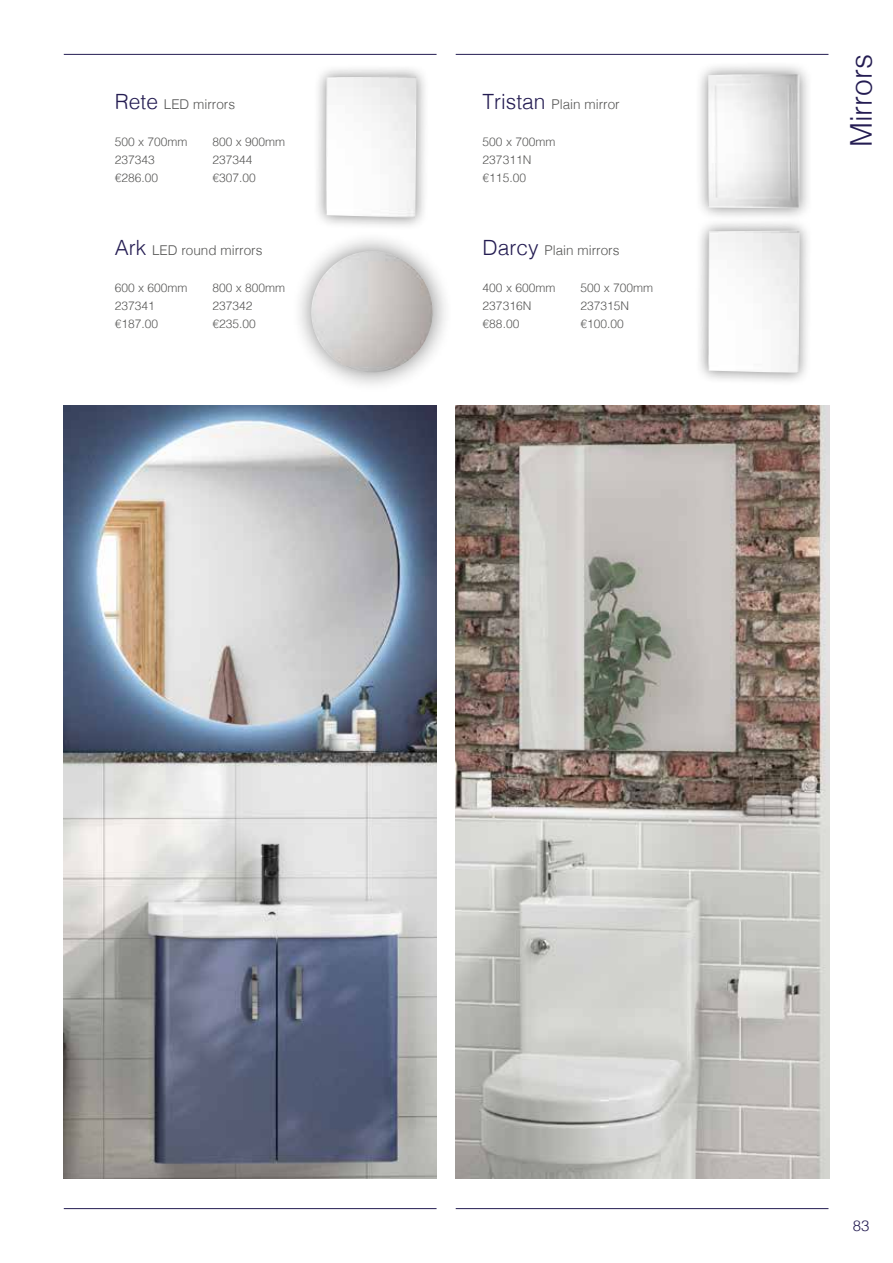
<style>
.page{position:relative;width:893px;height:1263px;background:#fff}
.page>*{position:absolute;margin:0;border:0;box-sizing:border-box;transform-origin:0 0}
.t1{font:300 30px "Helvetica";color:#241c52}
.t2{font:300 15px "Helvetica";color:#241c52}
.t3{font:300 13.5px "Helvetica";color:#575756}
.t4{font:300 12px/18px "Helvetica";color:#575756}
.s1{font-size:21px;color:#241c52}
</style>
<div class="page">
<img style="left:64px;top:405px;width:373px;height:774px">
<img style="left:455px;top:405px;width:374px;height:774px">
<hr style="left:64px;top:54px;width:373px;height:1px;background:#241c52">
<hr style="left:456px;top:54px;width:372px;height:1px;background:#241c52">
<hr style="left:64px;top:1208px;width:373px;height:1px;background:#241c52">
<hr style="left:456px;top:1208px;width:372px;height:1px;background:#241c52">
<div style="left:694px;top:60px;width:119px;height:162px;background:#000;opacity:.48"></div>
<img style="left:708px;top:74px;width:91px;height:134px">
<div style="left:695px;top:218px;width:118px;height:168px;background:#000;opacity:.48"></div>
<img style="left:708px;top:231px;width:92px;height:142px">
<div style="left:291px;top:231px;width:162px;height:162px;background:#000;opacity:.48"></div>
<img style="left:324px;top:251px;width:46px;height:24px">
<div style="left:313px;top:63px;width:117px;height:167px;background:#000;opacity:.48"></div>
<img style="left:326px;top:77px;width:91px;height:141px">
<p class="t3" style="left:115px;top:92px;width:122px"><span class="s1">Rete</span> LED mirrors</p>
<p class="t3" style="left:483px;top:92px;width:139px"><span class="s1">Tristan</span> Plain mirror</p>
<p class="t4" style="left:115px;top:131px;width:74px">500 x 700mm</p>
<p class="t4" style="left:115px;top:149px;width:45px">237343 €286.00</p>
<p class="t4" style="left:213px;top:131px;width:74px">800 x 900mm<br>237344 €307.00</p>
<p class="t4" style="left:483px;top:131px;width:74px">500 x 700mm<br>237311N €115.00</p>
<p class="t3" style="left:115px;top:239px;width:149px"><span class="s1">Ark</span> LED round mirrors</p>
<p class="t3" style="left:483px;top:239px;width:138px"><span class="s1">Darcy</span> Plain mirrors</p>
<p class="t4" style="left:213px;top:278px;width:74px">800 x 800mm<br>237342 €235.00</p>
<p class="t4" style="left:580px;top:278px;width:74px">500 x 700mm<br>237315N €100.00</p>
<p class="t4" style="left:115px;top:278px;width:74px">600 x 600mm<br>237341 €187.00</p>
<p class="t4" style="left:483px;top:278px;width:74px">400 x 600mm<br>237316N €88.00</p>
<h1 class="t1" style="left:836px;top:147px;width:95px;rotate:-90deg">Mirrors</h1>
<p class="t2" style="left:853px;top:1212px;width:18px">83</p>
</div>
